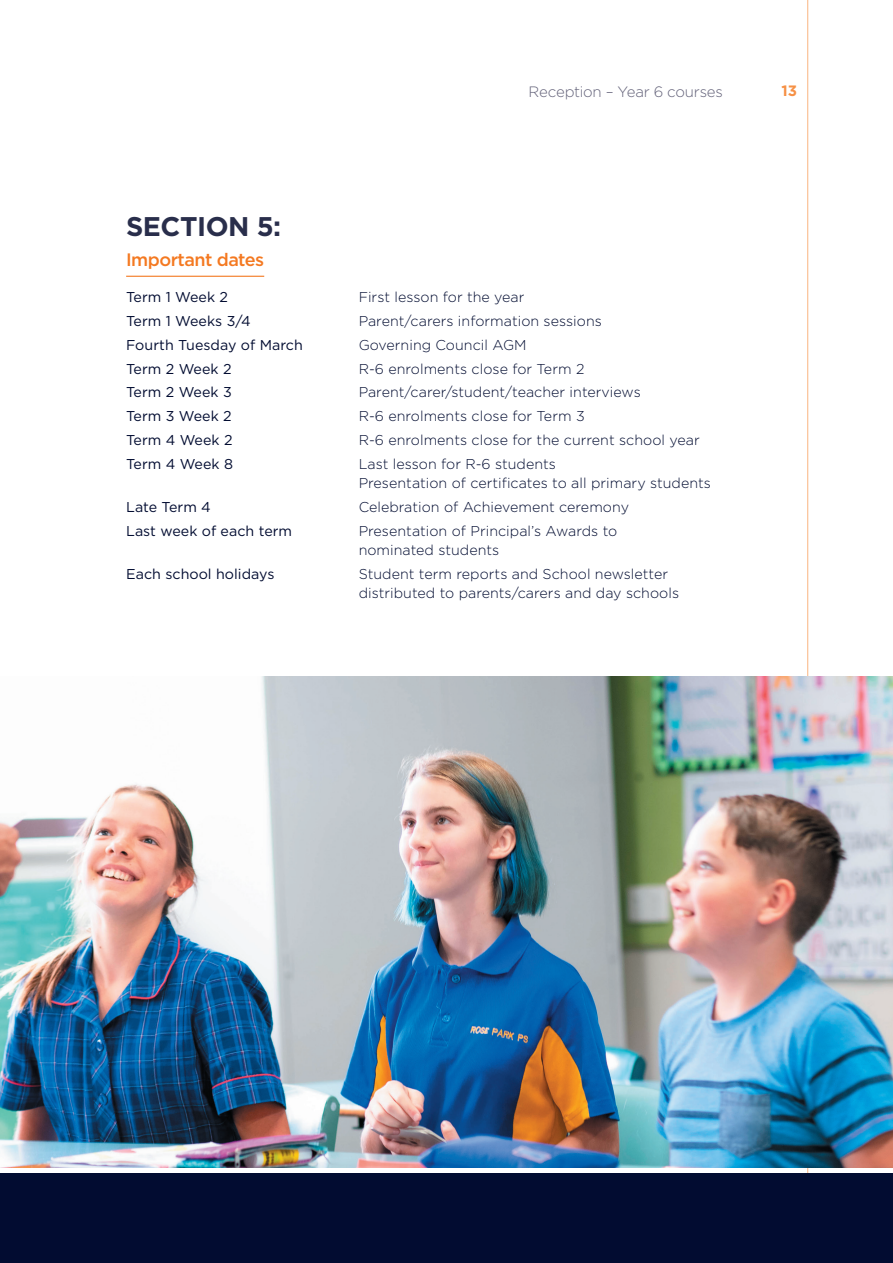
<style>
.page{position:relative;width:893px;height:1263px;background:#fff}
.page>*{position:absolute;margin:0;border:0;box-sizing:border-box;transform-origin:0 0}
.t1{font:700 27px "Gotham";letter-spacing:-.015em;color:#292e4b}
.t2{font:500 18px "Gotham";letter-spacing:-.03em;color:#f47921}
.t3{font:300 15px "Gotham";letter-spacing:-.015em;color:#64637a}
.t4{font:700 15px "Gotham";color:#f69146}
.t5{font:300 14.25px/19.5px "Gotham";letter-spacing:.005em;color:#020c31}
.t6{font:14.25px "Gotham";letter-spacing:.005em;color:#020c31}
</style>
<div class="page">
<hr style="left:807px;top:0;width:1px;height:1263px;background:#fab47f">
<hr style="left:126px;top:276px;width:138px;height:1px;background:#f47921">
<div style="left:0;top:1174px;width:893px;height:89px;background:#020c31"></div>
<img style="left:1px;top:676px;width:892px;height:491px">
<img style="left:0;top:674px;width:1px;height:494px">
<p class="t3" style="left:529px;top:82px;width:196px">Reception – Year 6 courses</p>
<p class="t4" style="left:781px;top:80px;width:17px">13</p>
<h1 class="t1" style="left:126px;top:208px;width:157px">SECTION 5:</h1>
<p class="t2" style="left:126px;top:248px;width:140px">Important dates</p>
<p class="t6" style="left:126px;top:288px;width:103px">Term 1 Week 2</p>
<p class="t5" style="left:359px;top:287px;width:167px">First lesson for the year</p>
<p class="t6" style="left:126px;top:312px;width:126px">Term 1 Weeks 3/4</p>
<p class="t5" style="left:359px;top:311px;width:245px">Parent/carers information sessions</p>
<p class="t6" style="left:126px;top:336px;width:178px">Fourth Tuesday of March</p>
<p class="t5" style="left:359px;top:335px;width:170px">Governing Council AGM</p>
<p class="t6" style="left:126px;top:359px;width:107px">Term 2 Week 2</p>
<p class="t5" style="left:359px;top:358px;width:227px">R-6 enrolments close for Term 2</p>
<p class="t6" style="left:126px;top:383px;width:107px">Term 2 Week 3</p>
<p class="t5" style="left:359px;top:382px;width:284px">Parent/carer/student/teacher interviews</p>
<p class="t6" style="left:126px;top:407px;width:107px">Term 3 Week 2</p>
<p class="t5" style="left:359px;top:406px;width:228px">R-6 enrolments close for Term 3</p>
<p class="t6" style="left:126px;top:431px;width:108px">Term 4 Week 2</p>
<p class="t5" style="left:359px;top:430px;width:343px">R-6 enrolments close for the current school year</p>
<p class="t6" style="left:126px;top:454px;width:108px">Term 4 Week 8</p>
<p class="t5" style="left:359px;top:453px;width:354px">Last lesson for R-6 students<br>Presentation of certificates to all primary students</p>
<p class="t6" style="left:126px;top:498px;width:86px">Late Term 4</p>
<p class="t5" style="left:359px;top:497px;width:272px">Celebration of Achievement ceremony</p>
<p class="t6" style="left:126px;top:521px;width:168px">Last week of each term</p>
<p class="t5" style="left:359px;top:520px;width:260px">Presentation of Principal’s Awards to nominated students</p>
<p class="t6" style="left:126px;top:565px;width:150px">Each school holidays</p>
<p class="t5" style="left:359px;top:564px;width:322px">Student term reports and School newsletter distributed to parents/carers and day schools</p>
</div>
